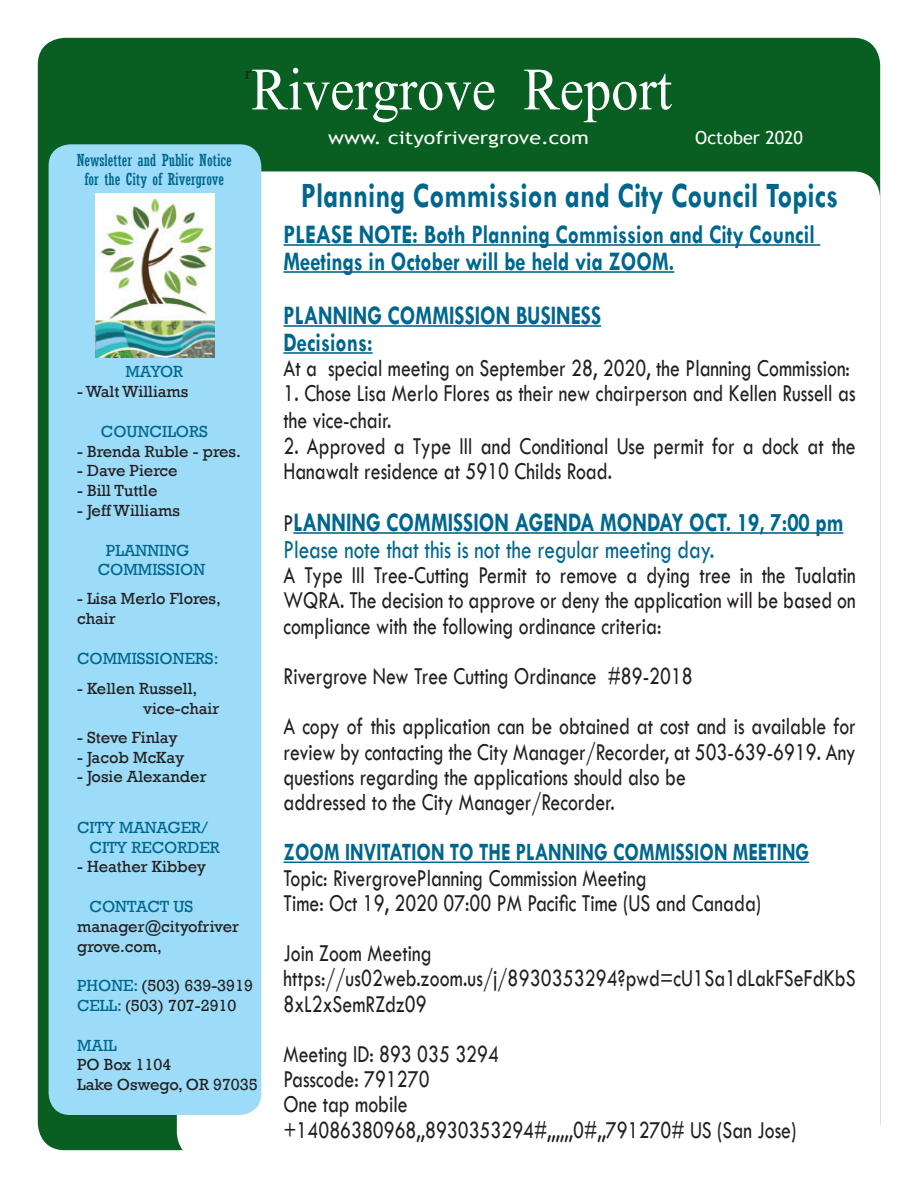
<style>
.page{position:relative;width:918px;height:1188px;background:#fff}
.page>*{position:absolute;margin:0;border:0;box-sizing:border-box;transform-origin:0 0}
.t1{font:60px "Times New Roman";color:#fff;scale:.91 1}
.t2{font:700 36px "Tw Cen";color:#00668d;scale:.78 1}
.t3{font:700 27px/27px "Tw Cen";color:#00668d;scale:.83 1}
.t4{font:700 27px "Tw Cen";color:#00668d;scale:.78 1}
.t5{font:27px "Tw Cen";color:#00668d;scale:.78 1}
.t6{font:25.2px/25.2px "Tw Cen";color:#231f20;scale:.78 1}
.t7{font:700 25.2px "Tw Cen";color:#00668d;scale:.78 1}
.t8{font:18px "Trebuchet MS";color:#fff;scale:1.19 1}
.t9{font:18px "Trebuchet MS";color:#fff}
.t10{font:18px "Times New Roman";color:#231f20}
.t11{font:16.5px/19.8px "Rockwell";color:#231f20}
.t12{font:16.5px "Rockwell";color:#00668d}
.t13{font:condensed 16.5px/19.8px "Rockwell";color:#00668d;text-align:center}
.s1{color:#00668d}
.s2{font-weight:400;font-size:25.2px;color:#231f20}
</style>
<div class="page">
<div style="left:38px;top:38px;width:842px;height:1112px;background:#095e21;border-radius:27px"></div>
<div style="left:177px;top:171px;width:703px;height:989px;background:#fff;border-radius:27px"></div>
<div style="left:49px;top:144px;width:212px;height:971px;background:#9cdcf8;border-radius:22px"></div>
<hr style="left:284px;top:244px;width:536px;height:2px;background:#00668d">
<hr style="left:284px;top:271px;width:390px;height:2px;background:#00668d">
<hr style="left:284px;top:325px;width:317px;height:2px;background:#00668d">
<hr style="left:284px;top:352px;width:89px;height:2px;background:#00668d">
<hr style="left:293px;top:532px;width:550px;height:2px;background:#00668d">
<hr style="left:284px;top:862px;width:525px;height:1px;background:#00668d">
<img style="left:96px;top:193px;width:118px;height:165px">
<p class="t10" style="left:245px;top:61px;width:7px">r</p>
<p class="t1" style="left:251px;top:47px;width:464px">Rivergrove Report</p>
<p class="t8" style="left:328px;top:126px;width:220px">www. cityofrivergrove.com</p>
<p class="t9" style="left:695px;top:126px;width:109px">October 2020</p>
<p class="t13" style="left:77px;top:150px;width:157px">Newsletter and Public Notice for the City of Rivergrove</p>
<p class="t12" style="left:125px;top:362px;width:59px">MAYOR</p>
<p class="t11" style="left:77px;top:382px;width:113px">- Walt Williams</p>
<p class="t12" style="left:101px;top:422px;width:109px">COUNCILORS</p>
<p class="t11" style="left:77px;top:442px;width:165px">- Brenda Ruble - pres.</p>
<p class="t11" style="left:77px;top:461px;width:102px">- Dave Pierce</p>
<p class="t11" style="left:77px;top:481px;width:82px">- Bill Tuttle</p>
<p class="t11" style="left:77px;top:501px;width:104px">- Jeff Williams</p>
<p class="t12" style="left:106px;top:541px;width:85px">PLANNING</p>
<p class="t12" style="left:98px;top:560px;width:109px">COMMISSION</p>
<p class="t11" style="left:77px;top:589px;width:145px">- Lisa Merlo Flores, chair</p>
<p class="t12" style="left:77px;top:649px;width:143px">COMMISSIONERS:</p>
<p class="t11" style="left:77px;top:679px;width:122px">- Kellen Russell,</p>
<p class="t11" style="left:143px;top:699px;width:78px">vice-chair</p>
<p class="t11" style="left:77px;top:728px;width:102px">- Steve Finlay</p>
<p class="t11" style="left:77px;top:748px;width:109px">- Jacob McKay</p>
<p class="t11" style="left:77px;top:767px;width:131px">- Josie Alexander</p>
<p class="t12" style="left:77px;top:818px;width:133px">CITY MANAGER/</p>
<p class="t12" style="left:89px;top:838px;width:132px">CITY RECORDER</p>
<p class="t11" style="left:77px;top:857px;width:130px">- Heather Kibbey</p>
<p class="t12" style="left:89px;top:897px;width:105px">CONTACT US</p>
<p class="t11" style="left:77px;top:917px;width:163px">manager@cityofriver grove.com,</p>
<p class="t11" style="left:77px;top:976px;width:177px"><span class="s1">PHONE:</span> (503) 639-3919</p>
<p class="t11" style="left:77px;top:996px;width:161px"><span class="s1">CELL:</span> (503) 707-2910</p>
<p class="t12" style="left:77px;top:1036px;width:41px">MAIL</p>
<p class="t11" style="left:77px;top:1055px;width:96px">PO Box 1104</p>
<p class="t11" style="left:77px;top:1075px;width:182px">Lake Oswego, OR 97035</p>
<p class="t2" style="left:301px;top:174px;width:690px">Planning Commission and City Council Topics</p>
<p class="t3" style="left:284px;top:220px;width:642px">PLEASE NOTE: Both Planning Commission and City Council<br>Meetings in October will be held via ZOOM.</p>
<p class="t4" style="left:284px;top:299px;width:409px">PLANNING COMMISSION BUSINESS</p>
<p class="t4" style="left:284px;top:326px;width:116px">Decisions:</p>
<p class="t6" style="left:284px;top:356px;width:728px">At a special meeting on September 28, 2020, the Planning Commission:</p>
<p class="t6" style="left:284px;top:380px;width:735px;line-height:27px">1. Chose Lisa Merlo Flores as their new chairperson and Kellen Russell as the vice-chair.</p>
<p class="t6" style="left:284px;top:433px;width:735px">2. Approved a Type III and Conditional Use permit for a dock at the<br>Hanawalt residence at 5910 Childs Road.</p>
<p class="t4" style="left:284px;top:506px;width:719px"><span class="s2">P</span>LANNING COMMISSION AGENDA MONDAY OCT. 19, 7:00 pm</p>
<p class="t5" style="left:284px;top:533px;width:554px">Please note that this is not the regular meeting day.</p>
<p class="t6" style="left:284px;top:563px;width:735px;text-align:justify">A Type IIl Tree-Cutting Permit to remove a dying tree in the Tualatin WQRA. The decision to approve or deny the application will be based on compliance with the following ordinance criteria:</p>
<p class="t6" style="left:284px;top:663px;width:526px">Rivergrove New Tree Cutting Ordinance #89-2018</p>
<p class="t6" style="left:284px;top:714px;width:735px;text-align:justify">A copy of this application can be obtained at cost and is available for review by contacting the City Manager/Recorder, at 503-639-6919. Any questions regarding the applications should also be</p>
<p class="t6" style="left:284px;top:789px;width:426px">addressed to the City Manager/Recorder.</p>
<p class="t7" style="left:284px;top:837px;width:675px">ZOOM INVITATION TO THE PLANNING COMMISSION MEETING</p>
<p class="t6" style="left:284px;top:865px;width:467px">Topic: RivergrovePlanning Commission Meeting</p>
<p class="t6" style="left:284px;top:890px;width:614px">Time: Oct 19, 2020 07:00 PM Pacific Time (US and Canada)</p>
<p class="t6" style="left:284px;top:941px;width:191px">Join Zoom Meeting</p>
<p class="t6" style="left:284px;top:966px;width:735px">https://us02web.zoom.us/j/8930353294?pwd=cU1Sa1dLakFSeFdKbS<br>8xL2xSemRZdz09</p>
<p class="t6" style="left:284px;top:1041px;width:278px">Meeting ID: 893 035 3294</p>
<p class="t6" style="left:284px;top:1067px;width:189px">Passcode: 791270</p>
<p class="t6" style="left:284px;top:1092px;width:161px">One tap mobile</p>
<p class="t6" style="left:284px;top:1117px;width:659px">+14086380968,,8930353294#,,,,,,0#,,791270# US (San Jose)</p>
</div>
